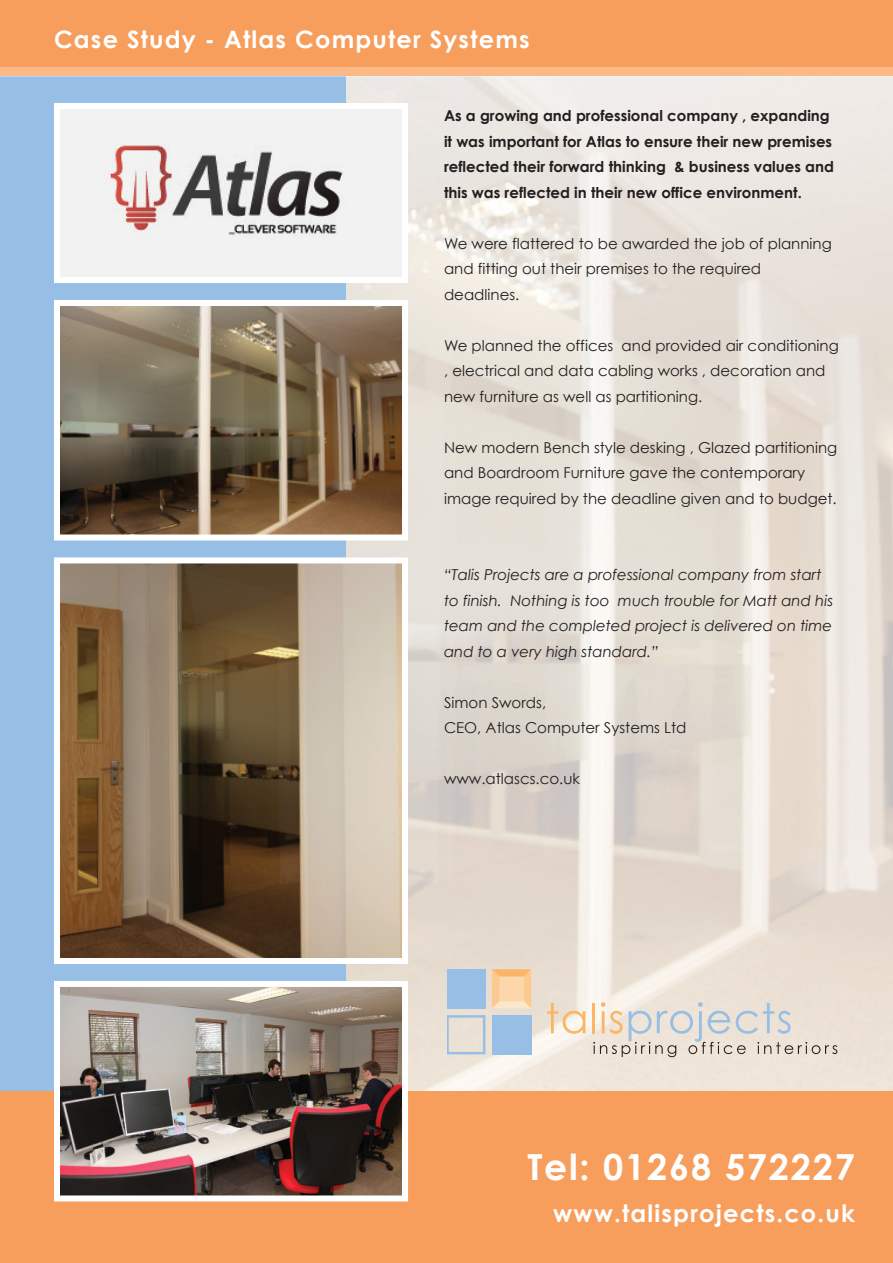
<style>
.page{position:relative;width:893px;height:1263px;background:#fff}
.page>*{position:absolute;margin:0;border:0;box-sizing:border-box;transform-origin:0 0}
.t1{font:700 36px "Century Gothic";letter-spacing:.05em;color:#fff}
.t2{font:700 24px "Century Gothic";letter-spacing:.05em;color:#fff}
.t3{font:15px/25.5px "Century Gothic";color:#231f20}
.t4{font:700 15px/25.5px "Century Gothic";color:#231f20}
.t5{font:italic 15px/25.5px "Century Gothic";color:#231f20}
</style>
<div class="page">
<img style="left:345px;top:77px;width:548px;height:1014px">
<div style="left:0;top:0;width:345px;height:1197px;background:#97bfe6"></div>
<div style="left:0;top:0;width:893px;height:76px;background:#f89e5d"></div>
<div style="left:492px;top:1015px;width:39px;height:39px;background:#97bfe6"></div>
<div style="left:447px;top:969px;width:38px;height:39px;background:#97bfe6"></div>
<svg style="left:547px;top:1003px;width:38px;height:31px"></svg>
<hr style="left:592px;top:1003px;width:3px;height:30px;background:#fbb566">
<svg style="left:593px;top:1002px;width:244px;height:55px;background:#dfd8d0"></svg>
<svg style="left:447px;top:1015px;width:38px;height:39px"></svg>
<svg style="left:492px;top:969px;width:39px;height:39px;background:#fccf9d"></svg>
<div style="left:0;top:1091px;width:893px;height:172px;background:#f89e5d"></div>
<img style="left:61px;top:110px;width:340px;height:166px">
<div style="left:54px;top:103px;width:354px;height:180px;border:6px solid #fff"></div>
<img style="left:61px;top:307px;width:340px;height:226px">
<div style="left:54px;top:300px;width:354px;height:240px;border:6px solid #fff"></div>
<img style="left:61px;top:564px;width:340px;height:393px">
<div style="left:54px;top:557px;width:354px;height:407px;border:6px solid #fff"></div>
<img style="left:61px;top:988px;width:340px;height:206px">
<div style="left:54px;top:981px;width:354px;height:220px;border:6px solid #fff"></div>
<hr style="left:0;top:76px;width:345px;height:1px;background:#b3d0ec">
<div style="left:0;top:68px;width:893px;height:8px;background:#fbb987"></div>
<h2 class="t2" style="left:54px;top:24px;width:477px">Case Study - Atlas Computer Systems</h2>
<p class="t4" style="left:444px;top:103px;width:391px">As a growing and professional company , expanding it was important for Atlas to ensure their new premises reflected their forward thinking &amp; business values and this was reflected in their new office environment.</p>
<p class="t3" style="left:444px;top:230px;width:389px">We were flattered to be awarded the job of planning and fitting out their premises to the required deadlines.</p>
<p class="t3" style="left:444px;top:332px;width:396px">We planned the offices and provided air conditioning , electrical and data cabling works , decoration and new furniture as well as partitioning.</p>
<p class="t3" style="left:444px;top:434px;width:395px">New modern Bench style desking , Glazed partitioning and Boardroom Furniture gave the contemporary image required by the deadline given and to budget.</p>
<p class="t5" style="left:444px;top:562px;width:391px">“Talis Projects are a professional company from start to finish. Nothing is too much trouble for Matt and his team and the completed project is delivered on time and to a very high standard.”</p>
<p class="t3" style="left:444px;top:689px;width:244px">Simon Swords,<br>CEO, Atlas Computer Systems Ltd</p>
<p class="t3" style="left:444px;top:766px;width:137px">www.atlascs.co.uk</p>
<h1 class="t1" style="left:527px;top:1144px;width:329px">Tel: 01268 572227</h1>
<h2 class="t2" style="left:553px;top:1198px;width:303px">www.talisprojects.co.uk</h2>
</div>
